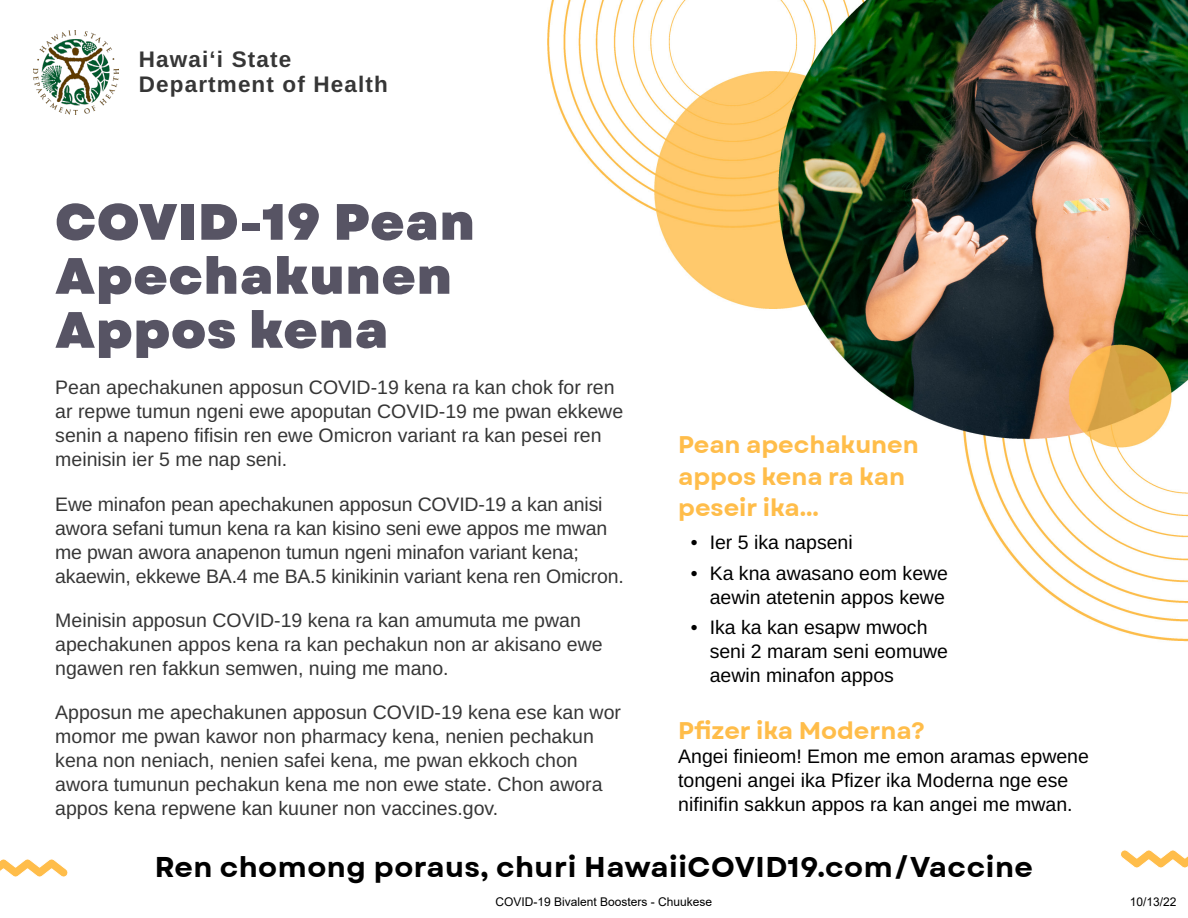
<style>
.page{position:relative;width:1188px;height:918px;background:#fff}
.page>*{position:absolute;margin:0;border:0;box-sizing:border-box;transform-origin:0 0}
.P_-_Paragraph_Style5{font:800 51px/54px "Garet";letter-spacing:.02em;color:#575464}
.P_-_Paragraph_Style5-2{font:700 28.5px "Garet";letter-spacing:.02em;color:#000}
.P_-_Paragraph_Style1{font:700 24px/31.5px "Garet";color:#ffbd4a}
.P_-_Paragraph_Style5-3{font:700 22.5px/25.5px "Arimo";letter-spacing:.05em;color:#363636}
.P_-_Paragraph_Style6{font:19.5px/24px "Arimo";color:#363636}
.P_-_Paragraph_Style5-4{font:19.5px/24px "Arimo";color:#363636}
.P_-_Paragraph_Style3{font:19.5px/24px "Arimo";color:#000;text-align:right}
.P_-_Paragraph_Style4{font:19.5px/24px "Arimo";color:#000}
.P_-_Paragraph_Style2{font:19.5px "Arimo";color:#000}
.t1{font:12px "Arial";color:#000}
</style>
<div class="page">
<img style="left:33px;top:0;width:1155px;height:642px">
<svg style="left:0;top:859px;width:68px;height:18px"></svg>
<svg style="left:1121px;top:850px;width:67px;height:18px"></svg>
<img style="left:34px;top:30px;width:84px;height:85px">
<p class="P_-_Paragraph_Style5-3" style="left:139px;top:47px;width:250px">Hawai‘i State<br>Department of Health</p>
<p class="P_-_Paragraph_Style5" style="left:55px;top:196px;width:421px">COVID-19 Pean<br>Apechakunen<br>Appos kena</p>
<p class="P_-_Paragraph_Style6" style="left:55px;top:376px;width:569px">Pean apechakunen apposun COVID-19 kena ra kan chok for ren ar repwe tumun ngeni ewe apoputan COVID-19 me pwan ekkewe senin a napeno fifisin ren ewe Omicron variant ra kan pesei ren meinisin ier 5 me nap seni.</p>
<p class="P_-_Paragraph_Style6" style="left:55px;top:492px;width:570px">Ewe minafon pean apechakunen apposun COVID-19 a kan anisi awora sefani tumun kena ra kan kisino seni ewe appos me mwan me pwan awora anapenon tumun ngeni minafon variant kena; akaewin, ekkewe BA.4 me BA.5 kinikinin variant kena ren Omicron.</p>
<p class="P_-_Paragraph_Style6" style="left:55px;top:609px;width:549px">Meinisin apposun COVID-19 kena ra kan amumuta me pwan apechakunen appos kena ra kan pechakun non ar akisano ewe ngawen ren fakkun semwen, nuing me mano.</p>
<p class="P_-_Paragraph_Style5-4" style="left:55px;top:701px;width:567px">Apposun me apechakunen apposun COVID-19 kena ese kan wor momor me pwan kawor non pharmacy kena, nenien pechakun kena non neniach, nenien safei kena, me pwan ekkoch chon awora tumunun pechakun kena me non ewe state. Chon awora appos kena repwene kan kuuner non vaccines.gov.</p>
<p class="P_-_Paragraph_Style5-2" style="left:155px;top:849px;width:880px">Ren chomong poraus, churi HawaiiCOVID19.com/Vaccine</p>
<p class="P_-_Paragraph_Style1" style="left:678px;top:430px;width:242px">Pean apechakunen appos kena ra kan peseir ika...</p>
<p class="P_-_Paragraph_Style2" style="left:691px;top:529px;width:163px">• Ier 5 ika napseni</p>
<p class="P_-_Paragraph_Style3" style="left:691px;top:561px;width:259px">• Ka kna awasano eom kewe aewin atetenin appos kewe</p>
<p class="P_-_Paragraph_Style4" style="left:710px;top:616px;width:240px;text-indent:-19px">• Ika ka kan esapw mwoch seni 2 maram seni eomuwe aewin minafon appos</p>
<p class="P_-_Paragraph_Style1" style="left:678px;top:715px;width:248px">Pfizer ika Moderna?</p>
<p class="P_-_Paragraph_Style3" style="left:678px;top:744px;width:412px;text-align:left">Angei finieom! Emon me emon aramas epwene tongeni angei ika Pfizer ika Moderna nge ese nifinifin sakkun appos ra kan angei me mwan.</p>
<p class="t1" style="left:496px;top:894px;width:218px">COVID-19 Bivalent Boosters - Chuukese</p>
<p class="t1" style="left:1130px;top:894px;width:48px">10/13/22</p>
</div>
